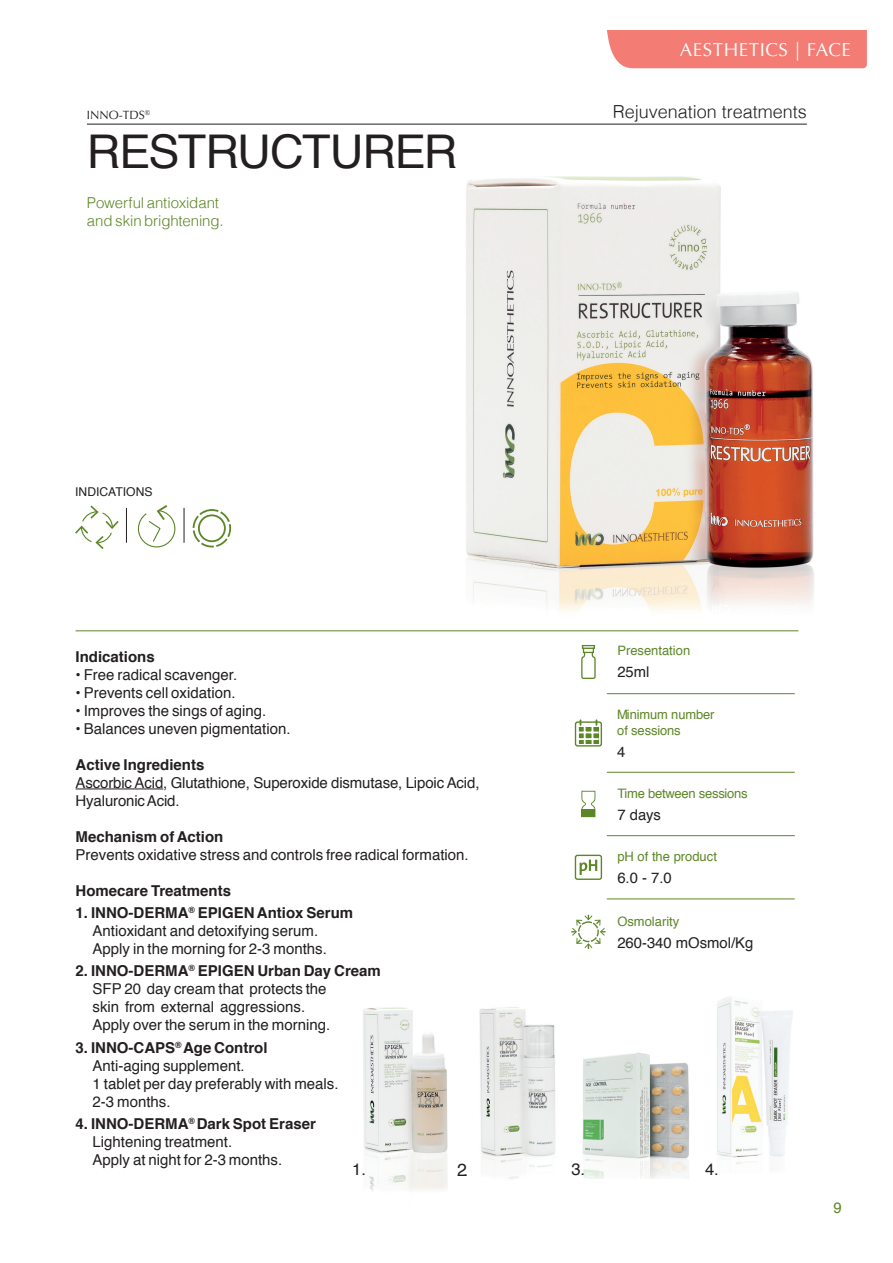
<style>
.page{position:relative;width:893px;height:1263px;background:#fff}
.page>*{position:absolute;margin:0;border:0;box-sizing:border-box;transform-origin:0 0}
.ficha_Nombre_product{font:46.5px "Helvetica";letter-spacing:-.025em;color:#231f20}
.t1{font:18.75px "Optima";letter-spacing:.03em;color:#fff}
.t2{font:300 18px "Helvetica";color:#231f20}
.t3{font:17.55px "Helvetica";color:#231f20}
.t4{font:16.5px "Helvetica";color:#231f20}
.Ficha_descripcion_pr{font:15px/18px "Helvetica";color:#231f20}
.Ficha_descripcion_pr-2{font:700 15px "Helvetica";color:#231f20}
.ficha_texto_verde{font:300 15px/18px "Helvetica";letter-spacing:-.005em;color:#5c8727}
.t5{font:15px "Helvetica";color:#5c8727}
.iconos_datos{font:14.85px "Helvetica";color:#231f20}
.iconos_leyenda{font:13.05px "Helvetica";color:#5c8727}
.iconos_leyenda-2{font:13.05px "Helvetica";letter-spacing:-.02em;color:#5c8727}
.iconos_leyenda-3{font:12.9px/15.6px "Helvetica";letter-spacing:-.01em;color:#5c8727}
.t6{font:12.15px "Helvetica";color:#231f20}
.ficha_grupo_producto{font:12px "Optima";color:#231f20}
</style>
<div class="page">
<img style="left:363px;top:1007px;width:85px;height:184px">
<img style="left:466px;top:176px;width:348px;height:455px">
<img style="left:582px;top:1052px;width:107px;height:126px">
<hr style="left:76px;top:630px;width:722px;height:1px;background:#5c8727">
<hr style="left:87px;top:124px;width:720px;height:1px;background:#231f20">
<hr style="left:76px;top:788px;width:87px;height:1px;background:#231f20">
<hr style="left:607px;top:693px;width:188px;height:1px;background:#5c8727">
<hr style="left:607px;top:835px;width:188px;height:1px;background:#5c8727">
<hr style="left:607px;top:772px;width:188px;height:1px;background:#5c8727">
<hr style="left:607px;top:899px;width:188px;height:1px;background:#5c8727">
<svg style="left:581px;top:648px;width:15px;height:31px"></svg>
<svg style="left:583px;top:649px;width:11px;height:4px"></svg>
<svg style="left:582px;top:645px;width:13px;height:4px"></svg>
<div style="left:575px;top:721px;width:27px;height:25px;border:1px solid #5c8727;border-radius:2px"></div>
<div style="left:578px;top:727px;width:21px;height:17px;background:#5c8727"></div>
<hr style="left:578px;top:731px;width:21px;height:2px;background:#fff">
<hr style="left:578px;top:738px;width:21px;height:2px;background:#fff">
<svg style="left:577px;top:720px;width:20px;height:24px"></svg>
<svg style="left:581px;top:791px;width:14px;height:19px"></svg>
<div style="left:581px;top:810px;width:14px;height:7px;background:#5c8727"></div>
<div style="left:575px;top:855px;width:27px;height:25px;border:1px solid #5c8727;border-radius:2px"></div>
<svg style="left:580px;top:860px;width:17px;height:15px"></svg>
<svg style="left:571px;top:915px;width:34px;height:34px"></svg>
<svg style="left:75px;top:505px;width:44px;height:44px"></svg>
<hr style="left:126px;top:508px;width:1px;height:35px;background:#231f20">
<hr style="left:184px;top:508px;width:1px;height:35px;background:#231f20">
<svg style="left:137px;top:505px;width:39px;height:43px"></svg>
<div style="left:607px;top:30px;width:260px;height:38px;background:#f37d74"></div>
<svg style="left:193px;top:509px;width:38px;height:38px"></svg>
<img style="left:479px;top:1007px;width:76px;height:172px">
<img style="left:717px;top:997px;width:76px;height:167px">
<p class="ficha_grupo_producto" style="left:87px;top:108px;width:65px">INNO-TDS<sup>®</sup></p>
<p class="ficha_Nombre_product" style="left:87px;top:116px;width:372px">RESTRUCTURER</p>
<p class="ficha_texto_verde" style="left:87px;top:192px;width:138px">Powerful antioxidant and skin brightening.</p>
<p class="t6" style="left:75px;top:482px;width:79px">INDICATIONS</p>
<p class="t1" style="left:680px;top:38px;width:172px">AESTHETICS | FACE</p>
<p class="t2" style="left:613px;top:96px;width:196px">Rejuvenation treatments</p>
<p class="iconos_leyenda" style="left:617px;top:641px;width:74px">Presentation</p>
<p class="iconos_datos" style="left:617px;top:661px;width:34px">25ml</p>
<p class="iconos_leyenda-3" style="left:617px;top:707px;width:99px">Minimum number of sessions</p>
<p class="iconos_datos" style="left:617px;top:740px;width:10px">4</p>
<p class="iconos_leyenda-2" style="left:617px;top:783px;width:132px">Time between sessions</p>
<p class="iconos_datos" style="left:617px;top:803px;width:45px">7 days</p>
<p class="iconos_leyenda" style="left:617px;top:846px;width:101px">pH of the product</p>
<p class="iconos_datos" style="left:617px;top:866px;width:56px">6.0 - 7.0</p>
<p class="iconos_leyenda" style="left:617px;top:911px;width:64px">Osmolarity</p>
<p class="iconos_datos" style="left:617px;top:931px;width:138px">260-340 mOsmol/Kg</p>
<p class="Ficha_descripcion_pr-2" style="left:76px;top:644px;width:81px">Indications</p>
<p class="Ficha_descripcion_pr" style="left:76px;top:666px;width:163px">• Free radical scavenger.</p>
<p class="Ficha_descripcion_pr" style="left:76px;top:684px;width:161px">• Prevents cell oxidation.</p>
<p class="Ficha_descripcion_pr" style="left:76px;top:702px;width:192px">• Improves the sings of aging.</p>
<p class="Ficha_descripcion_pr" style="left:76px;top:720px;width:216px">• Balances uneven pigmentation.</p>
<p class="Ficha_descripcion_pr-2" style="left:76px;top:752px;width:130px">Active Ingredients</p>
<p class="Ficha_descripcion_pr" style="left:76px;top:774px;width:405px">Ascorbic Acid, Glutathione, Superoxide dismutase, Lipoic Acid,<br>Hyaluronic Acid.</p>
<p class="Ficha_descripcion_pr-2" style="left:76px;top:824px;width:149px">Mechanism of Action</p>
<p class="Ficha_descripcion_pr" style="left:76px;top:846px;width:395px">Prevents oxidative stress and controls free radical formation.</p>
<p class="Ficha_descripcion_pr-2" style="left:76px;top:878px;width:157px">Homecare Treatments</p>
<p class="Ficha_descripcion_pr-2" style="left:76px;top:901px;width:279px">1. INNO-DERMA<sup>®</sup> EPIGEN Antiox Serum</p>
<p class="Ficha_descripcion_pr" style="left:93px;top:922px;width:227px">Antioxidant and detoxifying serum.</p>
<p class="Ficha_descripcion_pr" style="left:93px;top:940px;width:236px">Apply in the morning for 2-3 months.</p>
<p class="Ficha_descripcion_pr-2" style="left:76px;top:959px;width:307px">2. INNO-DERMA<sup>®</sup> EPIGEN Urban Day Cream</p>
<p class="Ficha_descripcion_pr" style="left:93px;top:980px;width:236px">SFP 20 day cream that protects the skin from external aggressions.</p>
<p class="Ficha_descripcion_pr" style="left:93px;top:1016px;width:239px">Apply over the serum in the morning.</p>
<p class="Ficha_descripcion_pr-2" style="left:76px;top:1035px;width:194px">3. INNO-CAPS<sup>®</sup> Age Control</p>
<p class="Ficha_descripcion_pr" style="left:93px;top:1057px;width:154px">Anti-aging supplement.</p>
<p class="Ficha_descripcion_pr" style="left:93px;top:1075px;width:247px">1 tablet per day preferably with meals.</p>
<p class="Ficha_descripcion_pr" style="left:93px;top:1093px;width:79px">2-3 months.</p>
<p class="Ficha_descripcion_pr-2" style="left:76px;top:1111px;width:242px">4. INNO-DERMA<sup>®</sup> Dark Spot Eraser</p>
<p class="Ficha_descripcion_pr" style="left:93px;top:1133px;width:141px">Lightening treatment.</p>
<p class="Ficha_descripcion_pr" style="left:93px;top:1151px;width:191px">Apply at night for 2-3 months.</p>
<p class="t3" style="left:457px;top:1156px;width:13px">2.</p>
<p class="t4" style="left:572px;top:1156px;width:15px">3.</p>
<p class="t4" style="left:705px;top:1156px;width:15px">4.</p>
<p class="t4" style="left:352px;top:1156px;width:15px">1.</p>
<p class="t5" style="left:834px;top:1196px;width:10px">9</p>
</div>
